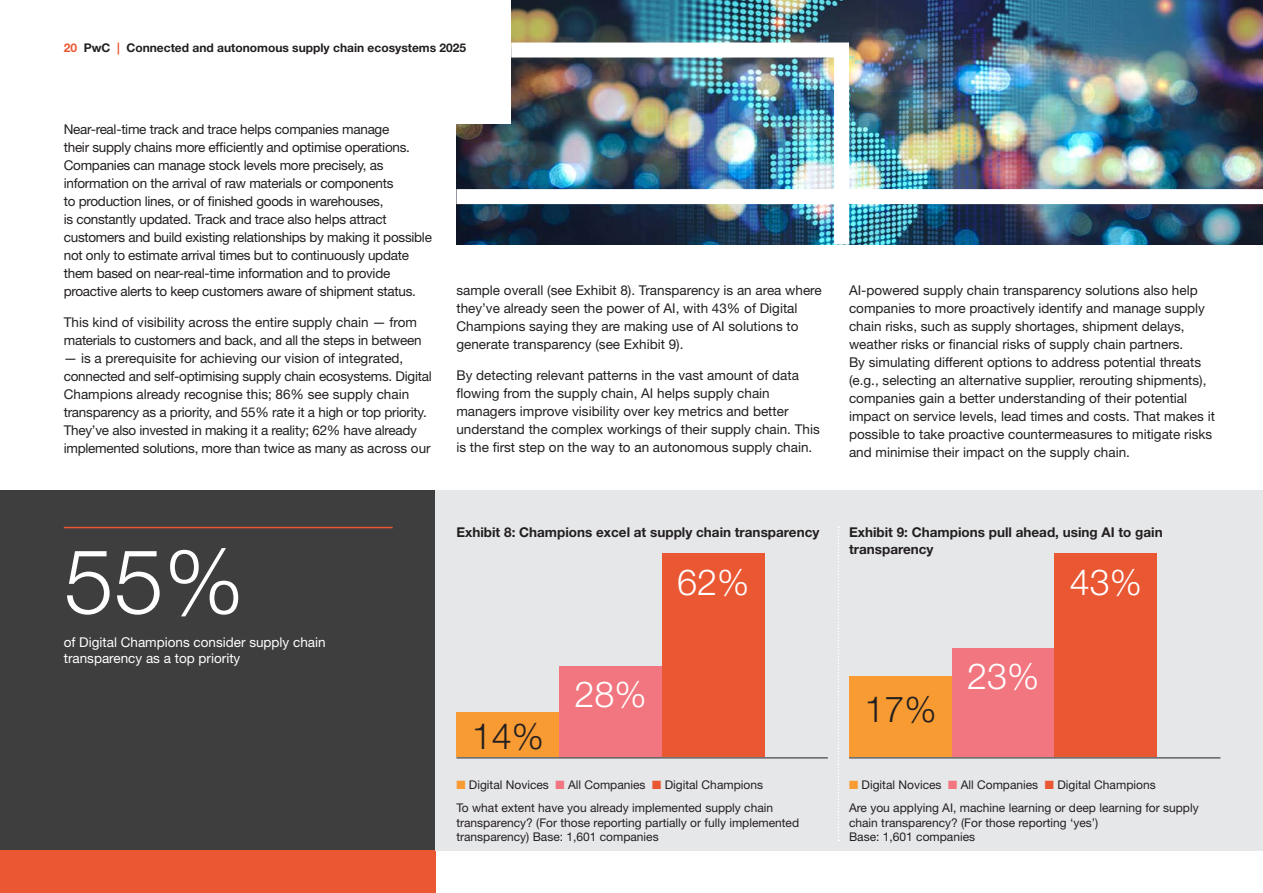
<style>
.page{position:relative;width:1263px;height:893px;background:#fff}
.page>*{position:absolute;margin:0;border:0;box-sizing:border-box;transform-origin:0 0}
.Number{font:300 90px "Helvetica Neue";color:#fff}
.t1{font:300 36px "Helvetica Neue";color:#fff}
.t2{font:300 36px "Helvetica Neue";color:#231f20}
.Body_Copy{font:13.5px/18px "Helvetica Neue";color:#231f20}
.Body_Copy-2{font:13.5px/18px "Helvetica Neue";letter-spacing:-.02em;color:#231f20}
.t3{font:700 13.5px/16.2px "Helvetica Neue";color:#231f20}
.Stat_copy{font:13.5px/16.2px "Helvetica Neue";color:#fff}
.t4{font:12px/14.4px "Helvetica Neue";color:#231f20}
.t5{font:700 12px "Helvetica Neue";color:#231f20}
.s1{color:#ea5733}
.s2{color:#f89b33}
.s3{color:#f2767f}
</style>
<div class="page">
<img style="left:456px;top:0;width:807px;height:244px">
<div style="left:0;top:490px;width:435px;height:360px;background:#3e3e3f"></div>
<div style="left:0;top:850px;width:435px;height:43px;background:#ea5733"></div>
<div style="left:435px;top:490px;width:828px;height:360px;background:#e6e7e9"></div>
<hr style="left:64px;top:527px;width:329px;height:1px;background:#ea5733">
<img style="left:496px;top:35px;width:360px;height:210px">
<div style="left:456px;top:189px;width:807px;height:15px;background:#fff"></div>
<div style="left:456px;top:712px;width:103px;height:45px;background:#f89b33"></div>
<div style="left:559px;top:666px;width:103px;height:91px;background:#f2767f"></div>
<div style="left:662px;top:554px;width:102px;height:203px;background:#ea5733"></div>
<hr style="left:456px;top:757px;width:372px;height:2px;background:#636366">
<div style="left:849px;top:677px;width:103px;height:80px;background:#f89b33"></div>
<div style="left:952px;top:648px;width:102px;height:109px;background:#f2767f"></div>
<div style="left:1054px;top:554px;width:103px;height:203px;background:#ea5733"></div>
<hr style="left:849px;top:757px;width:371px;height:2px;background:#636366">
<div style="left:443px;top:0;width:68px;height:123px;background:#fff"></div>
<svg style="left:838px;top:527px;width:1px;height:314px"></svg>
<p class="t5" style="left:64px;top:40px;width:404px"><span class="s1">20</span> PwC <span class="s1">|</span> Connected and autonomous supply chain ecosystems 2025</p>
<p class="Body_Copy-2" style="left:64px;top:120px;width:370px">Near-real-time track and trace helps companies manage<br>their supply chains more efficiently and optimise operations.<br>Companies can manage stock levels more precisely, as information on the arrival of raw materials or components<br>to production lines, or of finished goods in warehouses,<br>is constantly updated. Track and trace also helps attract customers and build existing relationships by making it possible not only to estimate arrival times but to continuously update them based on near-real-time information and to provide proactive alerts to keep customers aware of shipment status.</p>
<p class="Body_Copy-2" style="left:64px;top:313px;width:359px">This kind of visibility across the entire supply chain — from materials to customers and back, and all the steps in between</p>
<p class="Body_Copy-2" style="left:64px;top:349px;width:369px">— is a prerequisite for achieving our vision of integrated, connected and self-optimising supply chain ecosystems. Digital Champions already recognise this; 86% see supply chain transparency as a priority, and 55% rate it a high or top priority.<br>They’ve also invested in making it a reality; 62% have already implemented solutions, more than twice as many as across our</p>
<p class="Body_Copy" style="left:456px;top:281px;width:367px">sample overall (see Exhibit 8). Transparency is an area where they’ve already seen the power of AI, with 43% of Digital Champions saying they are making use of AI solutions to generate transparency (see Exhibit 9).</p>
<p class="Body_Copy" style="left:456px;top:366px;width:365px">By detecting relevant patterns in the vast amount of data flowing from the supply chain, AI helps supply chain managers improve visibility over key metrics and better understand the complex workings of their supply chain. This is the first step on the way to an autonomous supply chain.</p>
<p class="Body_Copy" style="left:849px;top:281px;width:367px">AI-powered supply chain transparency solutions also help companies to more proactively identify and manage supply chain risks, such as supply shortages, shipment delays, weather risks or financial risks of supply chain partners.<br>By simulating different options to address potential threats (e.g., selecting an alternative supplier, rerouting shipments), companies gain a better understanding of their potential impact on service levels, lead times and costs. That makes it possible to take proactive countermeasures to mitigate risks and minimise their impact on the supply chain.</p>
<p class="Number" style="left:64px;top:526px;width:182px">55%</p>
<p class="Stat_copy" style="left:64px;top:633px;width:263px">of Digital Champions consider supply chain transparency as a top priority</p>
<p class="t3" style="left:456px;top:524px;width:364px">Exhibit 8: Champions excel at supply chain transparency</p>
<p class="t3" style="left:849px;top:524px;width:315px">Exhibit 9: Champions pull ahead, using AI to gain transparency</p>
<p class="t2" style="left:472px;top:714px;width:74px">14%</p>
<p class="t1" style="left:574px;top:672px;width:74px">28%</p>
<p class="t1" style="left:677px;top:560px;width:74px">62%</p>
<p class="t4" style="left:456px;top:778px;width:308px"><span class="s2">■</span> Digital Novices <span class="s3">■</span> All Companies <span class="s1">■</span> Digital Champions</p>
<p class="t4" style="left:456px;top:801px;width:344px">To what extent have you already implemented supply chain transparency? (For those reporting partially or fully implemented transparency) Base: 1,601 companies</p>
<p class="t2" style="left:864px;top:687px;width:74px">17%</p>
<p class="t1" style="left:967px;top:654px;width:74px">23%</p>
<p class="t1" style="left:1070px;top:560px;width:74px">43%</p>
<p class="t4" style="left:849px;top:778px;width:308px"><span class="s2">■</span> Digital Novices <span class="s3">■</span> All Companies <span class="s1">■</span> Digital Champions</p>
<p class="t4" style="left:849px;top:801px;width:351px">Are you applying AI, machine learning or deep learning for supply chain transparency? (For those reporting ‘yes’)<br>Base: 1,601 companies</p>
</div>
